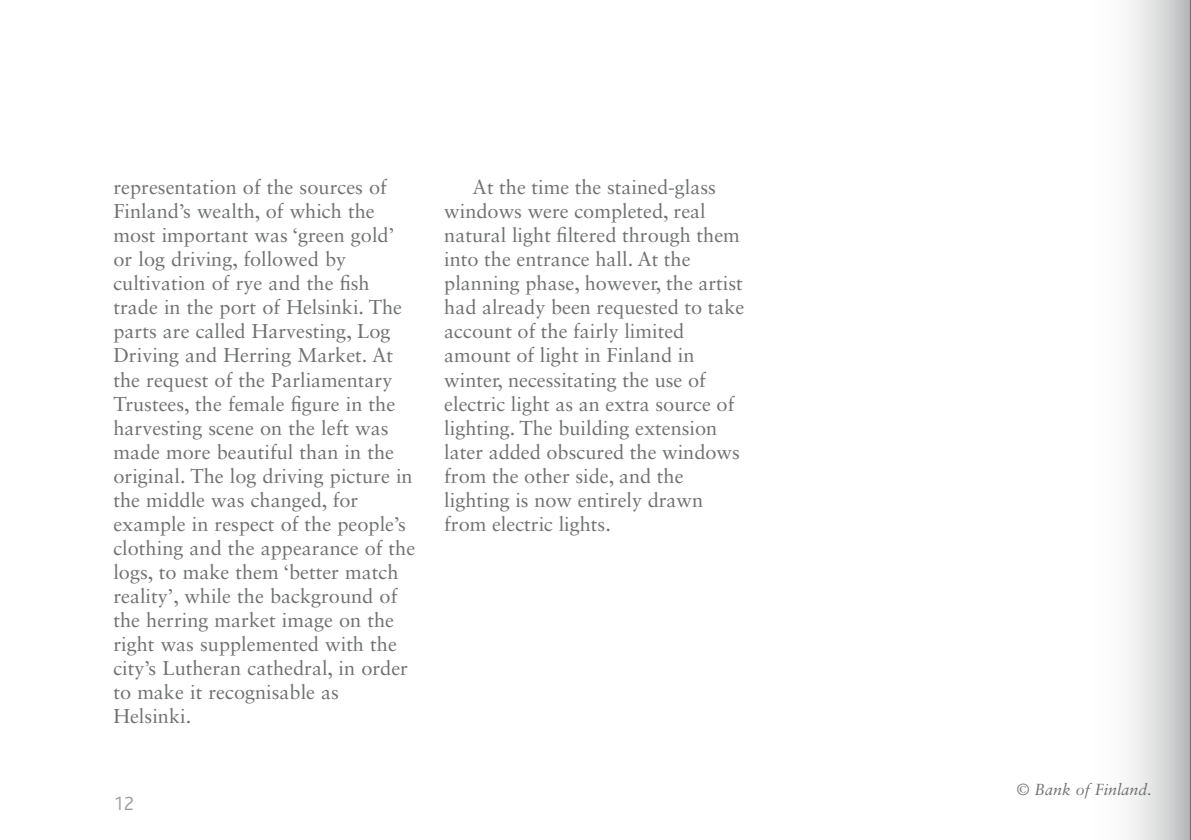
<style>
.page{position:relative;width:1191px;height:840px;background:#fff}
.page>*{position:absolute;margin:0;border:0;box-sizing:border-box;transform-origin:0 0}
.leipisEka{font:20px/24px "Sabon LT Std";color:#707172}
.leipis{font:20px/24px "Sabon LT Std";color:#707172}
.t1{font:300 20px "Bliss";color:#9c9e9f}
.kuvateksti{font:italic 16px "Sabon LT Std";color:#707172}
</style>
<div class="page">
<svg style="left:1129px;top:0;width:61px;height:839px"></svg>
<hr style="left:1190px;top:0;width:1px;height:839px;background:#000">
<p class="leipisEka" style="left:113px;top:175px;width:303px">representation of the sources of<br>Finland’s wealth, of which the most important was ‘green gold’ or log driving, followed by cultivation of rye and the fish trade in the port of Helsinki. The parts are called Harvesting, Log<br>Driving and Herring Market. At the request of the Parliamentary<br>Trustees, the female figure in the harvesting scene on the left was made more beautiful than in the original. The log driving picture in the middle was changed, for example in respect of the people’s clothing and the appearance of the logs, to make them ‘better match reality’, while the background of the herring market image on the right was supplemented with the city’s Lutheran cathedral, in order to make it recognisable as<br>Helsinki.</p>
<p class="leipis" style="left:444px;top:175px;width:302px;text-indent:28px">At the time the stained-glass windows were completed, real natural light filtered through them into the entrance hall. At the planning phase, however, the artist had already been requested to take account of the fairly limited amount of light in Finland in winter, necessitating the use of electric light as an extra source of lighting. The building extension later added obscured the windows from the other side, and the lighting is now entirely drawn from electric lights.</p>
<p class="t1" style="left:113px;top:792px;width:22px">12</p>
<p class="kuvateksti" style="left:1016px;top:779px;width:137px">© Bank of Finland.</p>
</div>
